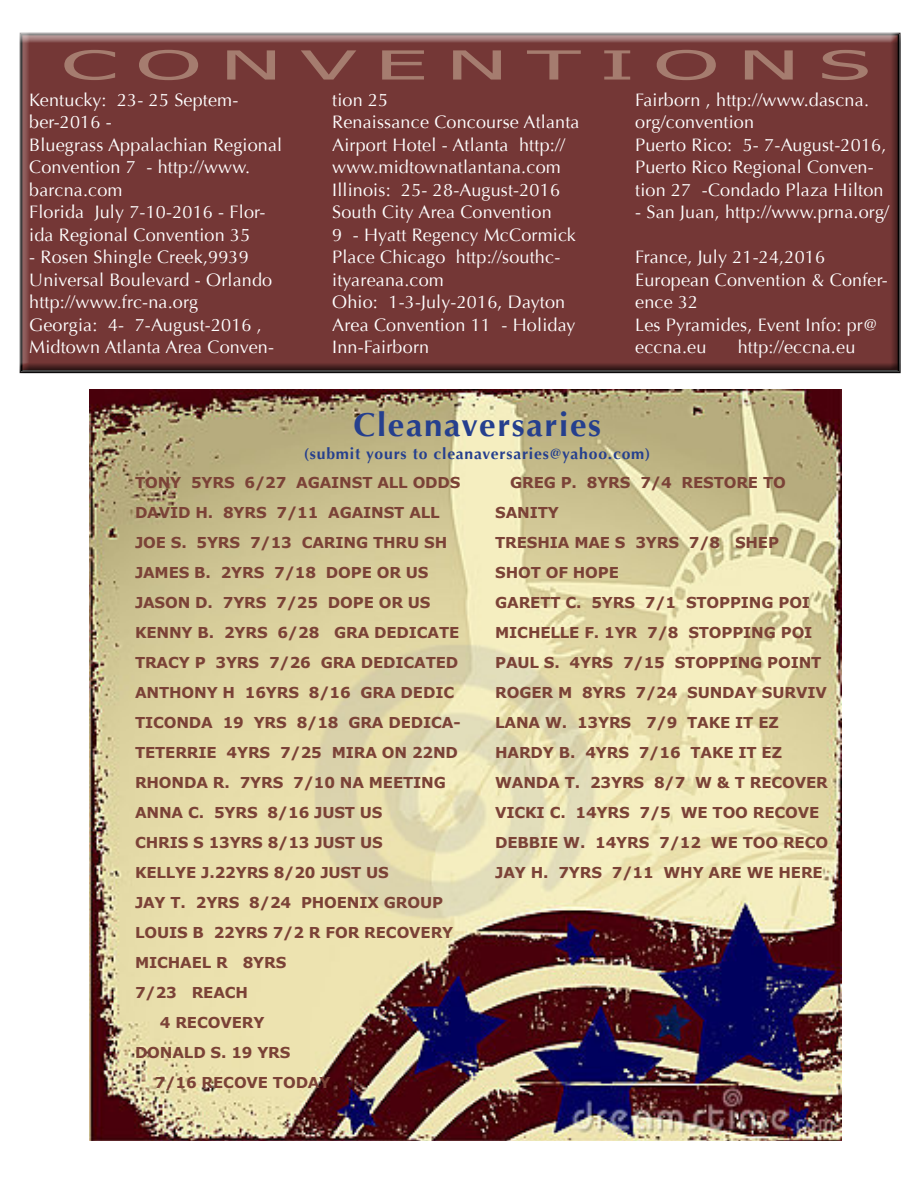
<style>
.page{position:relative;width:918px;height:1188px;background:#fff}
.page>*{position:absolute;margin:0;border:0;box-sizing:border-box;transform-origin:0 0}
.t1{font:40.05px "Tahoma";letter-spacing:.21em;color:#a57c6f;scale:2.3 1}
.conventions_use{font:700 33px "Optima";letter-spacing:.05em;color:#253f8e}
.t2{font:18px/22.5px "Optima";letter-spacing:.01em;color:#fff}
.conventions_use-2{font:700 15.75px "Optima";letter-spacing:.05em;color:#253f8e}
.t3{font:700 15px/30px "Verdana";letter-spacing:-.01em;color:#7b4237}
</style>
<div class="page">
<img style="left:89px;top:390px;width:753px;height:750px">
<div style="left:18px;top:31px;width:889px;height:345px;background:#231f20;opacity:.75"></div>
<p class="t1" style="left:61px;top:40px;width:353px">CONVENTIONS</p>
<p class="t2" style="left:29px;top:89px;width:255px">Kentucky: 23- 25 Septem&shy;ber-2016 -<br>Bluegrass Appalachian Regional<br>Convention 7 - http://www. barcna.com<br>Florida July 7-10-2016 - Flor&shy;ida Regional Convention 35</p>
<p class="t2" style="left:29px;top:246px;width:246px">- Rosen Shingle Creek,9939<br>Universal Boulevard - Orlando http://www.frc-na.org<br>Georgia: 4- 7-August-2016 ,<br>Midtown Atlanta Area Conven-</p>
<p class="t2" style="left:332px;top:89px;width:249px">tion 25<br>Renaissance Concourse Atlanta<br>Airport Hotel - Atlanta http:// www.midtownatlantana.com<br>Illinois: 25- 28-August-2016<br>South City Area Convention<br>9 - Hyatt Regency McCormick<br>Place Chicago http://southc&shy;ityareana.com<br>Ohio: 1-3-July-2016, Dayton<br>Area Convention 11 - Holiday<br>Inn-Fairborn</p>
<p class="t2" style="left:635px;top:89px;width:253px">Fairborn , http://www.dascna. org/convention<br>Puerto Rico: 5- 7-August-2016,<br>Puerto Rico Regional Conven&shy;tion 27 -Condado Plaza Hilton</p>
<p class="t2" style="left:635px;top:201px;width:256px">- San Juan, http://www.prna.org/</p>
<p class="t2" style="left:635px;top:246px;width:254px">France, July 21-24,2016<br>European Convention &amp; Confer&shy;ence 32<br>Les Pyramides, Event Info: pr@ eccna.eu</p>
<p class="t2" style="left:738px;top:336px;width:119px">http://eccna.eu</p>
<p class="conventions_use" style="left:353px;top:406px;width:249px">Cleanaversaries</p>
<p class="conventions_use-2" style="left:304px;top:444px;width:348px">(submit yours to cleanaversaries@yahoo.com)</p>
<p class="t3" style="left:135px;top:467px;width:327px">TONY 5YRS 6/27 AGAINST ALL ODDS</p>
<p class="t3" style="left:135px;top:497px;width:306px">DAVID H. 8YRS 7/11 AGAINST ALL</p>
<p class="t3" style="left:135px;top:527px;width:314px">JOE S. 5YRS 7/13 CARING THRU SH</p>
<p class="t3" style="left:135px;top:557px;width:295px">JAMES B. 2YRS 7/18 DOPE OR US</p>
<p class="t3" style="left:135px;top:587px;width:297px">JASON D. 7YRS 7/25 DOPE OR US</p>
<p class="t3" style="left:135px;top:617px;width:326px">KENNY B. 2YRS 6/28 GRA DEDICATE</p>
<p class="t3" style="left:135px;top:647px;width:325px">TRACY P 3YRS 7/26 GRA DEDICATED</p>
<p class="t3" style="left:135px;top:677px;width:321px">ANTHONY H 16YRS 8/16 GRA DEDIC</p>
<p class="t3" style="left:135px;top:707px;width:327px">TICONDA 19 YRS 8/18 GRA DEDICA-<br>TETERRIE 4YRS 7/25 MIRA ON 22ND</p>
<p class="t3" style="left:135px;top:767px;width:313px">RHONDA R. 7YRS 7/10 NA MEETING</p>
<p class="t3" style="left:135px;top:797px;width:249px">ANNA C. 5YRS 8/16 JUST US</p>
<p class="t3" style="left:135px;top:827px;width:249px">CHRIS S 13YRS 8/13 JUST US</p>
<p class="t3" style="left:135px;top:857px;width:255px">KELLYE J.22YRS 8/20 JUST US</p>
<p class="t3" style="left:135px;top:887px;width:310px">JAY T. 2YRS 8/24 PHOENIX GROUP</p>
<p class="t3" style="left:135px;top:917px;width:320px">LOUIS B 22YRS 7/2 R FOR RECOVERY</p>
<p class="t3" style="left:135px;top:947px;width:153px">MICHAEL R 8YRS<br>7/23 REACH</p>
<p class="t3" style="left:160px;top:1007px;width:106px">4 RECOVERY</p>
<p class="t3" style="left:155px;top:1037px;width:177px;text-indent:-20px">DONALD S. 19 YRS<br>7/16 RECOVE TODAY</p>
<p class="t3" style="left:495px;top:467px;width:292px;text-indent:15px">GREG P. 8YRS 7/4 RESTORE TO<br>SANITY</p>
<p class="t3" style="left:495px;top:527px;width:285px">TRESHIA MAE S 3YRS 7/8 SHEP<br>SHOT OF HOPE</p>
<p class="t3" style="left:495px;top:587px;width:316px">GARETT C. 5YRS 7/1 STOPPING POI</p>
<p class="t3" style="left:495px;top:617px;width:319px">MICHELLE F. 1YR 7/8 STOPPING POI</p>
<p class="t3" style="left:495px;top:647px;width:328px">PAUL S. 4YRS 7/15 STOPPING POINT</p>
<p class="t3" style="left:495px;top:677px;width:333px">ROGER M 8YRS 7/24 SUNDAY SURVIV</p>
<p class="t3" style="left:495px;top:707px;width:285px">LANA W. 13YRS 7/9 TAKE IT EZ</p>
<p class="t3" style="left:495px;top:737px;width:288px">HARDY B. 4YRS 7/16 TAKE IT EZ</p>
<p class="t3" style="left:495px;top:767px;width:334px">WANDA T. 23YRS 8/7 W &amp; T RECOVER</p>
<p class="t3" style="left:495px;top:797px;width:326px">VICKI C. 14YRS 7/5 WE TOO RECOVE</p>
<p class="t3" style="left:495px;top:827px;width:334px">DEBBIE W. 14YRS 7/12 WE TOO RECO</p>
<p class="t3" style="left:495px;top:857px;width:329px">JAY H. 7YRS 7/11 WHY ARE WE HERE</p>
</div>
